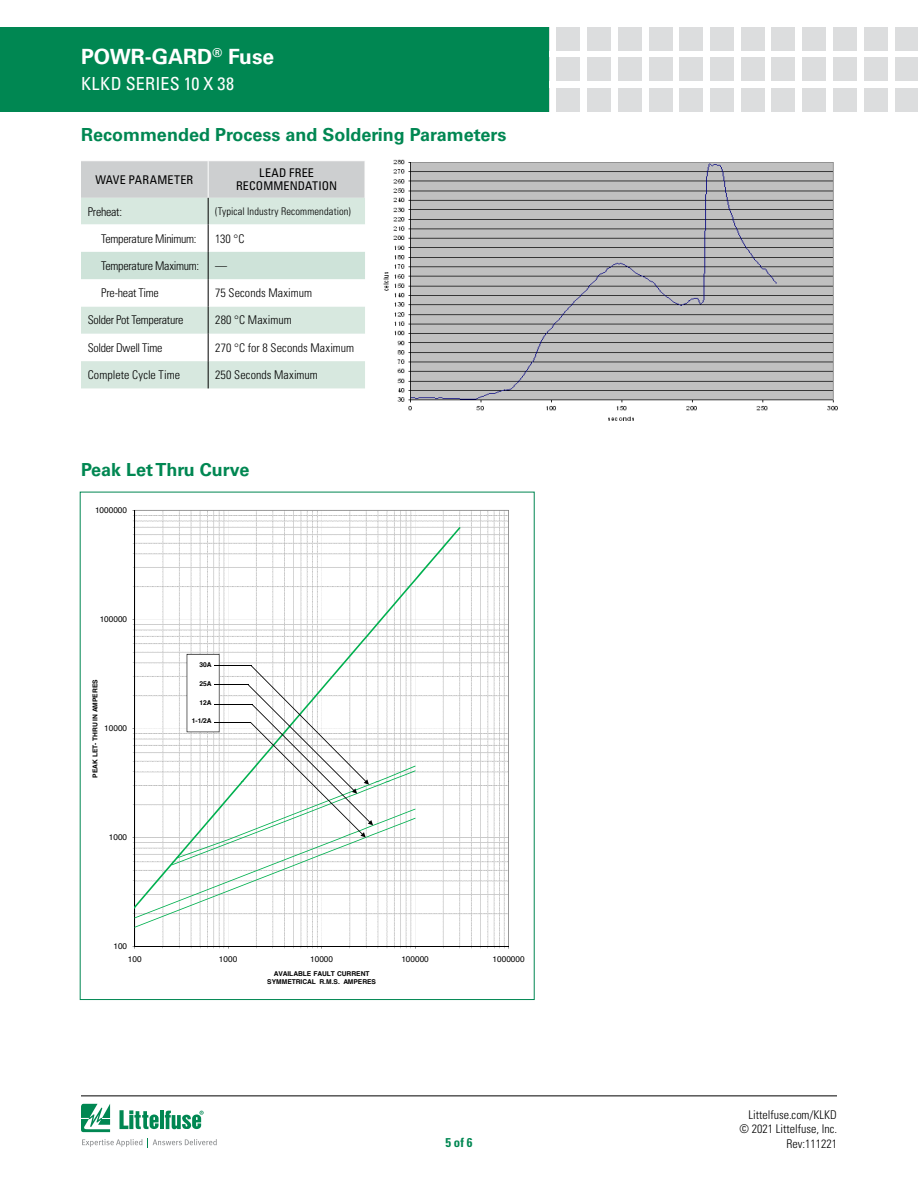
<style>
.page{position:relative;width:918px;height:1188px;background:#fff}
.page>*{position:absolute;margin:0;border:0;box-sizing:border-box;transform-origin:0 0}
.t1{font:700 21px "Univers LT Std";color:#fff}
.Green_Subheads{font:700 18px "Univers LT Std";color:#008752}
.t2{font:condensed 18px "Univers LT Std";letter-spacing:.02em;color:#fff}
.t3{font:700 condensed 12.75px "Univers LT Std";color:#008752}
.Chart_Body{font:300 condensed 12px/14.4px "Univers LT Std";color:#000;text-align:right}
.Chart_Body-2{font:300 condensed 12px "Univers LT Std";letter-spacing:-.025em;color:#000}
.Chart_Body-3{font:condensed 12px/13.5px "Univers LT Std";letter-spacing:.015em;color:#000;text-align:center}
.Chart_Body-4{font:300 condensed 12px "Univers LT Std";letter-spacing:-.02em;color:#000}
.Chart_Body-5{font:300 condensed 12px "Univers LT Std";letter-spacing:-.03em;color:#000}
.Chart_Body-6{font:300 condensed 10.5px "Univers LT Std";letter-spacing:.01em;color:#000}
.t4{font:8.25px "Helvetica";color:#000}
.t5{font:700 6.6px/7.5px "Helvetica";letter-spacing:-.005em;color:#000;text-align:center}
</style>
<div class="page">
<svg style="left:81px;top:1104px;width:29px;height:28px"></svg>
<hr style="left:160px;top:1111px;width:4px;height:18px;background:#008752">
<svg style="left:165px;top:1111px;width:39px;height:18px"></svg>
<svg style="left:120px;top:1110px;width:39px;height:19px"></svg>
<svg style="left:82px;top:1139px;width:60px;height:8px"></svg>
<svg style="left:152px;top:1139px;width:65px;height:7px"></svg>
<hr style="left:81px;top:1096px;width:756px;height:1px;background:#000">
<div style="left:557px;top:27px;width:23px;height:23px;background:#dcddde"></div>
<div style="left:557px;top:58px;width:23px;height:23px;background:#dcddde"></div>
<div style="left:557px;top:88px;width:23px;height:24px;background:#dcddde"></div>
<div style="left:587px;top:27px;width:24px;height:23px;background:#dcddde"></div>
<div style="left:587px;top:58px;width:24px;height:23px;background:#dcddde"></div>
<div style="left:587px;top:88px;width:24px;height:24px;background:#dcddde"></div>
<div style="left:618px;top:27px;width:24px;height:23px;background:#dcddde"></div>
<div style="left:618px;top:58px;width:24px;height:23px;background:#dcddde"></div>
<div style="left:618px;top:88px;width:24px;height:24px;background:#dcddde"></div>
<div style="left:649px;top:27px;width:23px;height:23px;background:#dcddde"></div>
<div style="left:649px;top:58px;width:23px;height:23px;background:#dcddde"></div>
<div style="left:649px;top:88px;width:23px;height:24px;background:#dcddde"></div>
<div style="left:679px;top:27px;width:24px;height:23px;background:#dcddde"></div>
<div style="left:679px;top:58px;width:24px;height:23px;background:#dcddde"></div>
<div style="left:679px;top:88px;width:24px;height:24px;background:#dcddde"></div>
<div style="left:710px;top:27px;width:24px;height:23px;background:#dcddde"></div>
<div style="left:710px;top:58px;width:24px;height:23px;background:#dcddde"></div>
<div style="left:710px;top:88px;width:24px;height:24px;background:#dcddde"></div>
<div style="left:741px;top:27px;width:23px;height:23px;background:#dcddde"></div>
<div style="left:741px;top:58px;width:23px;height:23px;background:#dcddde"></div>
<div style="left:741px;top:88px;width:23px;height:24px;background:#dcddde"></div>
<div style="left:772px;top:27px;width:23px;height:23px;background:#dcddde"></div>
<div style="left:772px;top:58px;width:23px;height:23px;background:#dcddde"></div>
<div style="left:772px;top:88px;width:23px;height:24px;background:#dcddde"></div>
<div style="left:833px;top:27px;width:24px;height:23px;background:#dcddde"></div>
<div style="left:833px;top:58px;width:24px;height:23px;background:#dcddde"></div>
<div style="left:833px;top:88px;width:24px;height:24px;background:#dcddde"></div>
<div style="left:802px;top:27px;width:24px;height:23px;background:#dcddde"></div>
<div style="left:802px;top:58px;width:24px;height:23px;background:#dcddde"></div>
<div style="left:802px;top:88px;width:24px;height:24px;background:#dcddde"></div>
<div style="left:864px;top:27px;width:23px;height:23px;background:#dcddde"></div>
<div style="left:864px;top:58px;width:23px;height:23px;background:#dcddde"></div>
<div style="left:864px;top:88px;width:23px;height:24px;background:#dcddde"></div>
<div style="left:895px;top:27px;width:23px;height:23px;background:#dcddde"></div>
<div style="left:895px;top:58px;width:23px;height:23px;background:#dcddde"></div>
<div style="left:895px;top:88px;width:23px;height:24px;background:#dcddde"></div>
<div style="left:0;top:27px;width:549px;height:85px;background:#008752"></div>
<hr style="left:509px;top:510px;width:1px;height:271px;background:#bfbfbf">
<svg style="left:134px;top:510px;width:375px;height:271px"></svg>
<hr style="left:135px;top:510px;width:1px;height:271px;background:#000">
<svg style="left:132px;top:619px;width:3px;height:18px"></svg>
<svg style="left:132px;top:510px;width:3px;height:18px"></svg>
<svg style="left:135px;top:527px;width:326px;height:254px"></svg>
<hr style="left:509px;top:781px;width:1px;height:166px;background:#bfbfbf">
<svg style="left:134px;top:781px;width:375px;height:165px"></svg>
<hr style="left:135px;top:946px;width:374px;height:1px;background:#000">
<svg style="left:135px;top:781px;width:326px;height:165px"></svg>
<svg style="left:132px;top:652px;width:284px;height:276px"></svg>
<svg style="left:81px;top:161px;width:284px;height:227px"></svg>
<img style="left:383px;top:159px;width:455px;height:262px">
<h1 class="t1" style="left:81px;top:44px;width:195px">POWR-GARD<sup>®</sup> Fuse</h1>
<h2 class="t2" style="left:81px;top:72px;width:155px">KLKD SERIES 10 X 38</h2>
<p class="Green_Subheads" style="left:81px;top:124px;width:427px">Recommended Process and Soldering Parameters</p>
<p class="Chart_Body-3" style="left:95px;top:172px;width:99px">WAVE PARAMETER</p>
<p class="Chart_Body-3" style="left:236px;top:166px;width:102px">LEAD FREE<br>RECOMMENDATION</p>
<p class="Chart_Body-4" style="left:88px;top:204px;width:36px">Preheat:</p>
<p class="Chart_Body-6" style="left:215px;top:205px;width:137px">(Typical Industry Recommendation)</p>
<p class="Chart_Body-5" style="left:101px;top:231px;width:97px">Temperature Minimum:</p>
<p class="Chart_Body" style="left:215px;top:231px;width:31px">130 °C</p>
<p class="Chart_Body-2" style="left:101px;top:258px;width:99px">Temperature Maximum:</p>
<p class="Chart_Body" style="left:215px;top:258px;width:13px">—</p>
<p class="Chart_Body-4" style="left:101px;top:286px;width:59px">Pre-heat Time</p>
<p class="Chart_Body" style="left:215px;top:286px;width:99px">75 Seconds Maximum</p>
<p class="Chart_Body-2" style="left:88px;top:313px;width:97px">Solder Pot Temperature</p>
<p class="Chart_Body" style="left:215px;top:313px;width:78px">280 °C Maximum</p>
<p class="Chart_Body-2" style="left:88px;top:340px;width:76px">Solder Dwell Time</p>
<p class="Chart_Body" style="left:215px;top:340px;width:141px">270 °C for 8 Seconds Maximum</p>
<p class="Chart_Body" style="left:88px;top:368px;width:94px">Complete Cycle Time</p>
<p class="Chart_Body" style="left:215px;top:368px;width:104px">250 Seconds Maximum</p>
<p class="Green_Subheads" style="left:81px;top:459px;width:170px">Peak Let Thru Curve</p>
<p class="t4" style="left:95px;top:504px;width:34px">1000000</p>
<p class="t4" style="left:100px;top:613px;width:29px">100000</p>
<p class="t5" style="left:92px;top:778px;width:100px;rotate:-90deg">PEAK LET- THRU IN AMPERES</p>
<p class="t4" style="left:104px;top:722px;width:24px">10000</p>
<p class="t4" style="left:109px;top:831px;width:20px">1000</p>
<p class="t4" style="left:113px;top:940px;width:15px">100</p>
<p class="t5" style="left:200px;top:661px;width:14px">30A</p>
<p class="t5" style="left:200px;top:680px;width:14px">25A</p>
<p class="t5" style="left:200px;top:700px;width:14px">12A</p>
<p class="t5" style="left:192px;top:717px;width:21px">1-1/2A</p>
<p class="t4" style="left:128px;top:952px;width:15px">100</p>
<p class="t4" style="left:219px;top:952px;width:20px">1000</p>
<p class="t4" style="left:310px;top:952px;width:24px">10000</p>
<p class="t4" style="left:401px;top:952px;width:29px">100000</p>
<p class="t4" style="left:493px;top:952px;width:34px">1000000</p>
<p class="t5" style="left:267px;top:970px;width:110px">AVAILABLE FAULT CURRENT<br>SYMMETRICAL R.M.S. AMPERES</p>
<p class="Chart_Body" style="left:739px;top:1107px;width:99px">Littelfuse.com/KLKD © 2021 Littelfuse, Inc.</p>
<p class="t3" style="left:445px;top:1134px;width:29px">5 of 6</p>
<p class="Chart_Body" style="left:786px;top:1136px;width:52px">Rev:111221</p>
</div>
